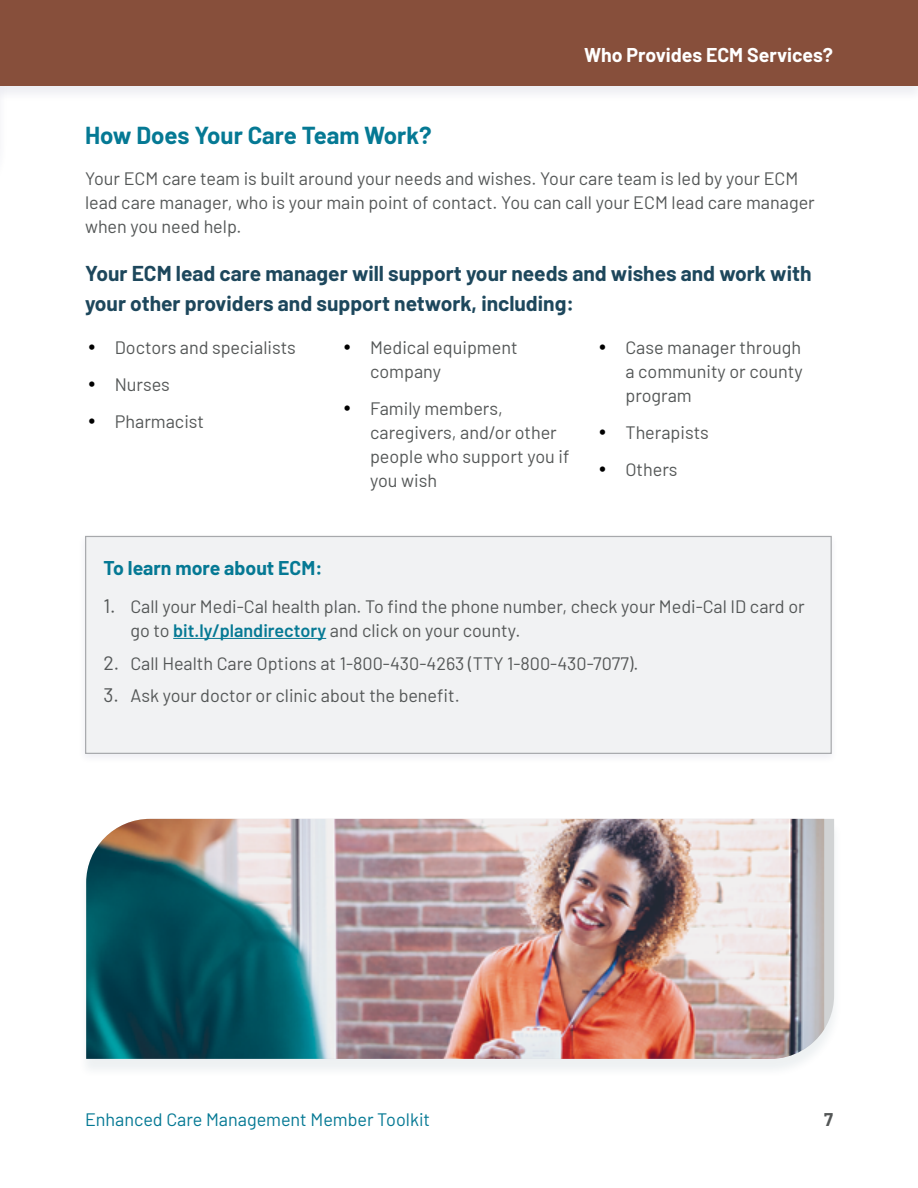
<style>
.page{position:relative;width:918px;height:1188px;background:#fff}
.page>*{position:absolute;margin:0;border:0;box-sizing:border-box;transform-origin:0 0}
.t1{font:700 24px "Barlow";color:#057994}
.t2{font:700 21px/30px "Barlow";color:#1d475c}
.t3{font:700 19.5px "Barlow";color:#fff}
.t4{font:700 19.5px "Barlow";color:#057994}
.t5{font:18px/24px "Barlow";color:#545757}
.t6{font:18px "Barlow";color:#057994}
.t7{font:700 18px "Barlow";color:#545757}
.s1{color:#000}
.s2{font-size:19.5px}
.s3{font-weight:600;color:#057994}
</style>
<div class="page">
<div style="left:0;top:1px;width:918px;height:100px;background:#28306e;opacity:.08"></div>
<div style="left:0;top:0;width:918px;height:85px;background:#874f3b"></div>
<div style="left:78px;top:532px;width:760px;height:233px;background:#fbfbfc"></div>
<div style="left:85px;top:535px;width:747px;height:219px;background:#f1f2f3"></div>
<div style="left:78px;top:822px;width:764px;height:256px;background:#1d475c;opacity:.08"></div>
<img style="left:86px;top:819px;width:738px;height:240px">
<p class="t3" style="left:584px;top:41px;width:250px">Who Provides ECM Services?</p>
<h3 class="t1" style="left:85px;top:117px;width:348px">How Does Your Care Team Work?</h3>
<p class="t5" style="left:85px;top:165px;width:731px">Your ECM care team is built around your needs and wishes. Your care team is led by your ECM lead care manager, who is your main point of contact. You can call your ECM lead care manager when you need help.</p>
<p class="t2" style="left:85px;top:257px;width:728px">Your ECM lead care manager will support your needs and wishes and work with your other providers and support network, including:</p>
<p class="t5" style="left:88px;top:334px;width:210px"><span class="s1">•</span> Doctors and specialists</p>
<p class="t5" style="left:88px;top:371px;width:84px"><span class="s1">•</span> Nurses</p>
<p class="t5" style="left:88px;top:408px;width:118px"><span class="s1">•</span> Pharmacist</p>
<p class="t5" style="left:370px;top:334px;width:149px;text-indent:-27px"><span class="s1">•</span> Medical equipment company</p>
<p class="t5" style="left:370px;top:395px;width:201px;text-indent:-27px"><span class="s1">•</span> Family members, caregivers, and/or other people who support you if you wish</p>
<p class="t5" style="left:625px;top:334px;width:179px;text-align:justify;text-indent:-27px"><span class="s1">•</span> Case manager through a community or county program</p>
<p class="t5" style="left:598px;top:419px;width:112px"><span class="s1">•</span> Therapists</p>
<p class="t5" style="left:598px;top:456px;width:81px"><span class="s1">•</span> Others</p>
<h4 class="t4" style="left:103px;top:554px;width:220px">To learn more about ECM:</h4>
<p class="t5" style="left:130px;top:593px;width:676px;text-indent:-27px"><span class="s2">1.</span> Call your Medi-Cal health plan. To find the phone number, check your Medi-Cal ID card or go to <span class="s3">bit.ly/plandirectory</span> and click on your county.</p>
<p class="t5" style="left:103px;top:650px;width:537px"><span class="s2">2.</span> Call Health Care Options at 1-800-430-4263 (TTY 1-800-430-7077).</p>
<p class="t5" style="left:103px;top:682px;width:358px"><span class="s2">3.</span> Ask your doctor or clinic about the benefit.</p>
<p class="t6" style="left:85px;top:1106px;width:347px">Enhanced Care Management Member Toolkit</p>
<p class="t7" style="left:824px;top:1106px;width:10px">7</p>
</div>
